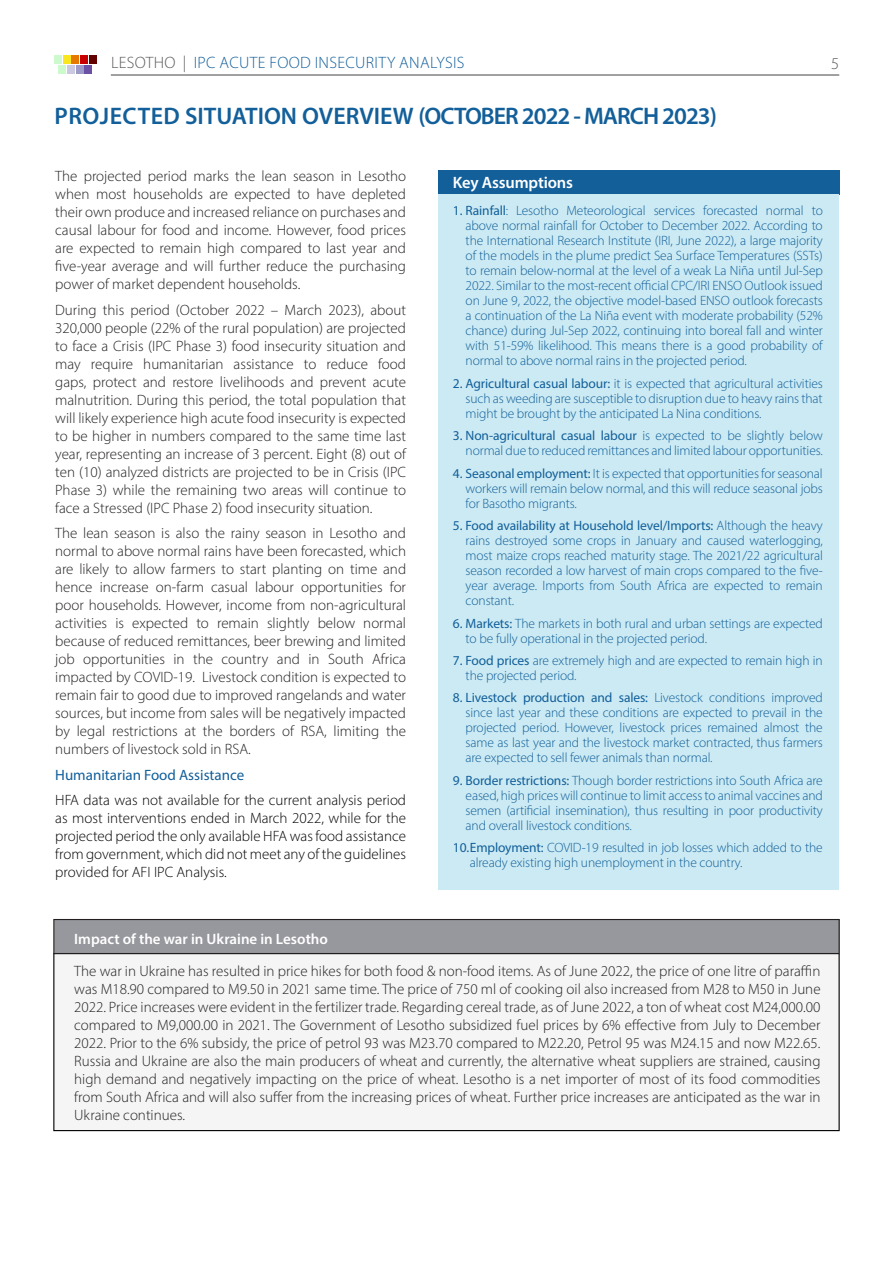
<style>
.page{position:relative;width:893px;height:1263px;background:#fff}
.page>*{position:absolute;margin:0;border:0;box-sizing:border-box;transform-origin:0 0}
.section_heads{font:600 24px "Myriad Pro";color:#125f9a}
.t1{font:300 16.5px "Myriad Pro";letter-spacing:.02em;color:#125f9a}
._9_10_WITH_HYPHENATI{font:600 16.5px "Myriad Pro";letter-spacing:-.01em;color:#fff}
.t2{font:300 16.5px "Myriad Pro";color:#57585a}
.text_10_12{font:300 15px/18px "Myriad Pro";color:#231f20;text-align:justify}
.text_10_12-2{font:300 15px/18px "Myriad Pro";color:#000;text-align:justify}
.text_10_12-3{font:600 15px "Myriad Pro";color:#fff}
.text_10_12-4{font:15px "Myriad Pro";color:#125f9a}
.t3{font:300 13.5px/15px "Myriad Pro";letter-spacing:-.01em;color:#125f9a;text-align:justify}
.s1{color:#57585a}
.s2{font-weight:400}
</style>
<div class="page">
<hr style="left:111px;top:74px;width:728px;height:2px;background:#57585a">
<div style="left:58px;top:65px;width:8px;height:9px;background:#cdfacd"></div>
<div style="left:67px;top:65px;width:8px;height:9px;background:#cbc9e2"></div>
<div style="left:76px;top:65px;width:7px;height:9px;background:#9e9ac8"></div>
<div style="left:85px;top:65px;width:7px;height:9px;background:#6a51a3"></div>
<div style="left:54px;top:56px;width:8px;height:8px;background:#cdfacd"></div>
<div style="left:63px;top:56px;width:7px;height:8px;background:#fae61e"></div>
<div style="left:71px;top:56px;width:8px;height:8px;background:#e67800"></div>
<div style="left:80px;top:56px;width:8px;height:8px;background:#c80000"></div>
<div style="left:89px;top:56px;width:8px;height:8px;background:#640000"></div>
<div style="left:438px;top:170px;width:401px;height:25px;background:#125f9a"></div>
<div style="left:438px;top:195px;width:401px;height:695px;background:#cbeaf3"></div>
<div style="left:53px;top:953px;width:787px;height:178px;background:#f5f5f6;border:1px solid #000"></div>
<div style="left:54px;top:919px;width:785px;height:34px;background:#97989d"></div>
<div style="left:53px;top:919px;width:787px;height:35px;border:1px solid #231f20"></div>
<p class="t1" style="left:111px;top:52px;width:355px"><span class="s1">LESOTHO |</span> IPC ACUTE FOOD INSECURITY ANALYSIS</p>
<p class="t2" style="left:831px;top:54px;width:10px">5</p>
<p class="section_heads" style="left:54px;top:101px;width:664px">PROJECTED SITUATION OVERVIEW (OCTOBER 2022 - MARCH 2023)</p>
<p class="text_10_12" style="left:55px;top:167px;width:352px">The projected period marks the lean season in Lesotho when most households are expected to have depleted their own produce and increased reliance on purchases and causal labour for food and income. However, food prices are expected to remain high compared to last year and five-year average and will further reduce the purchasing power of market dependent households.</p>
<p class="text_10_12" style="left:55px;top:301px;width:352px">During this period (October 2022 – March 2023), about 320,000 people (22% of the rural population) are projected to face a Crisis (IPC Phase 3) food insecurity situation and may require humanitarian assistance to reduce food gaps, protect and restore livelihoods and prevent acute malnutrition. During this period, the total population that will likely experience high acute food insecurity is expected to be higher in numbers compared to the same time last year, representing an increase of 3 percent. Eight (8) out of ten (10) analyzed districts are projected to be in Crisis (IPC Phase 3) while the remaining two areas will continue to face a Stressed (IPC Phase 2) food insecurity situation.</p>
<p class="text_10_12" style="left:55px;top:524px;width:352px">The lean season is also the rainy season in Lesotho and normal to above normal rains have been forecasted, which are likely to allow farmers to start planting on time and hence increase on-farm casual labour opportunities for poor households. However, income from non-agricultural activities is expected to remain slightly below normal because of reduced remittances, beer brewing and limited job opportunities in the country and in South Africa impacted by COVID-19. Livestock condition is expected to remain fair to good due to improved rangelands and water sources, but income from sales will be negatively impacted by legal restrictions at the borders of RSA, limiting the numbers of livestock sold in RSA.</p>
<p class="text_10_12-4" style="left:55px;top:765px;width:191px">Humanitarian Food Assistance</p>
<p class="text_10_12-2" style="left:55px;top:791px;width:352px">HFA data was not available for the current analysis period as most interventions ended in March 2022, while for the projected period the only available HFA was food assistance from government, which did not meet any of the guidelines provided for AFI IPC Analysis.</p>
<p class="_9_10_WITH_HYPHENATI" style="left:453px;top:172px;width:122px">Key Assumptions</p>
<p class="t3" style="left:466px;top:203px;width:359px;text-indent:-13px"><span class="s2">1. Rainfall</span>: Lesotho Meteorological services forecasted normal to above normal rainfall for October to December 2022. According to the International Research Institute (IRI, June 2022), a large majority of the models in the plume predict Sea Surface Temperatures (SSTs) to remain below-normal at the level of a weak La Niña until Jul-Sep 2022. Similar to the most-recent official CPC/IRI ENSO Outlook issued on June 9, 2022, the objective model-based ENSO outlook forecasts a continuation of the La Niña event with moderate probability (52% chance) during Jul-Sep 2022, continuing into boreal fall and winter with 51-59% likelihood. This means there is a good probability of normal to above normal rains in the projected period.</p>
<p class="t3" style="left:466px;top:376px;width:359px;text-indent:-13px"><span class="s2">2. Agricultural casual labour:</span> it is expected that agricultural activities such as weeding are susceptible to disruption due to heavy rains that might be brought by the anticipated La Nina conditions.</p>
<p class="t3" style="left:453px;top:428px;width:371px;text-align:right"><span class="s2">3. Non-agricultural casual labour</span> is expected to be slightly below normal due to reduced remittances and limited labour opportunities.</p>
<p class="t3" style="left:466px;top:465px;width:359px;text-indent:-13px"><span class="s2">4. Seasonal employment:</span> It is expected that opportunities for seasonal workers will remain below normal, and this will reduce seasonal jobs for Basotho migrants.</p>
<p class="t3" style="left:466px;top:518px;width:359px;text-indent:-13px"><span class="s2">5. Food availability at Household level/Imports:</span> Although the heavy rains destroyed some crops in January and caused waterlogging, most maize crops reached maturity stage. The 2021/22 agricultural season recorded a low harvest of main crops compared to the five&shy;year average. Imports from South Africa are expected to remain constant.</p>
<p class="t3" style="left:466px;top:615px;width:359px;text-indent:-13px"><span class="s2">6. Markets:</span> The markets in both rural and urban settings are expected to be fully operational in the projected period.</p>
<p class="t3" style="left:466px;top:653px;width:359px;text-indent:-13px"><span class="s2">7. Food prices</span> are extremely high and are expected to remain high in the projected period.</p>
<p class="t3" style="left:466px;top:690px;width:359px;text-indent:-13px"><span class="s2">8. Livestock production and sales:</span> Livestock conditions improved since last year and these conditions are expected to prevail in the projected period. However, livestock prices remained almost the same as last year and the livestock market contracted, thus farmers are expected to sell fewer animals than normal.</p>
<p class="t3" style="left:466px;top:773px;width:359px;text-indent:-13px"><span class="s2">9. Border restrictions:</span> Though border restrictions into South Africa are eased, high prices will continue to limit access to animal vaccines and semen (artificial insemination), thus resulting in poor productivity and overall livestock conditions.</p>
<p class="t3" style="left:470px;top:840px;width:354px;text-indent:-17px"><span class="s2">10.Employment:</span> COVID-19 resulted in job losses which added to the already existing high unemployment in the country.</p>
<p class="text_10_12-3" style="left:74px;top:929px;width:255px">Impact of the war in Ukraine in Lesotho</p>
<p class="text_10_12" style="left:74px;top:962px;width:748px">The war in Ukraine has resulted in price hikes for both food &amp; non-food items. As of June 2022, the price of one litre of paraffin was M18.90 compared to M9.50 in 2021 same time. The price of 750 ml of cooking oil also increased from M28 to M50 in June 2022. Price increases were evident in the fertilizer trade. Regarding cereal trade, as of June 2022, a ton of wheat cost M24,000.00 compared to M9,000.00 in 2021. The Government of Lesotho subsidized fuel prices by 6% effective from July to December 2022. Prior to the 6% subsidy, the price of petrol 93 was M23.70 compared to M22.20, Petrol 95 was M24.15 and now M22.65.<br>Russia and Ukraine are also the main producers of wheat and currently, the alternative wheat suppliers are strained, causing high demand and negatively impacting on the price of wheat. Lesotho is a net importer of most of its food commodities from South Africa and will also suffer from the increasing prices of wheat. Further price increases are anticipated as the war in Ukraine continues.</p>
</div>
